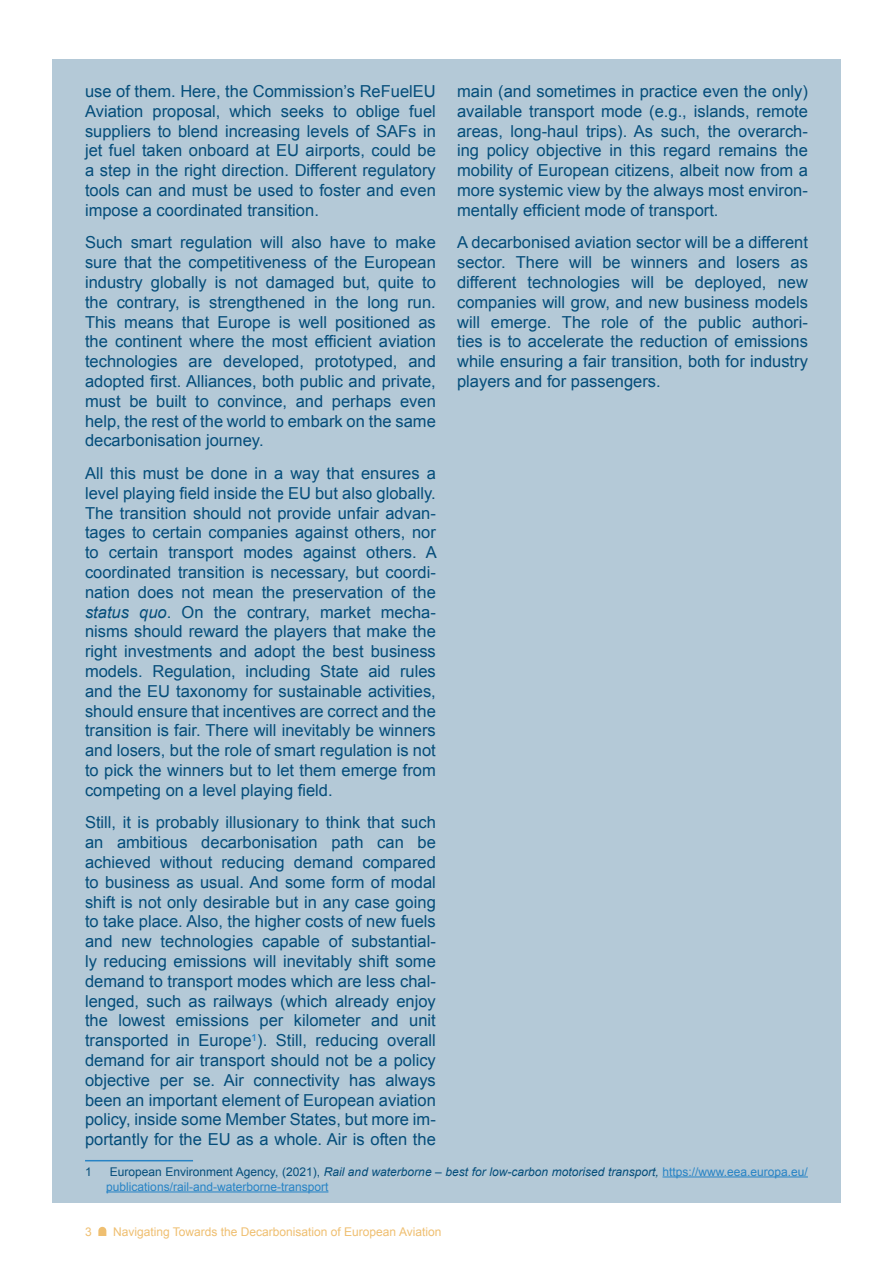
<style>
.page{position:relative;width:893px;height:1263px;background:#fff}
.page>*{position:absolute;margin:0;border:0;box-sizing:border-box;transform-origin:0 0}
.Body_11{font:16.5px/19.8px "Arial";color:#044d7a;text-align:justify}
.Footnote{font:12px/15px "Arial";color:#2783c5}
.t1{font:12px "Arial";color:#efbf71}
.Footnote-2{font:12px "Arial";color:#044d7a}
.s1{font-style:italic}
.s2{color:#044d7a}
.s3{font-style:italic;color:#044d7a}
</style>
<div class="page">
<div style="left:52px;top:60px;width:789px;height:1143px;background:#b4c9d7"></div>
<svg style="left:98px;top:1227px;width:8px;height:9px"></svg>
<hr style="left:85px;top:1160px;width:108px;height:1px;background:#2783c5">
<hr style="left:662px;top:1176px;width:146px;height:1px;background:#2783c5">
<hr style="left:106px;top:1191px;width:222px;height:1px;background:#2783c5">
<p class="Body_11" style="left:85px;top:82px;width:352px">use of them. Here, the Commission’s ReFuelEU Aviation proposal, which seeks to oblige fuel suppliers to blend increasing levels of SAFs in jet fuel taken onboard at EU airports, could be a step in the right direction. Different regulatory tools can and must be used to foster and even impose a coordinated transition.</p>
<p class="Body_11" style="left:85px;top:233px;width:352px">Such smart regulation will also have to make sure that the competitiveness of the European industry globally is not damaged but, quite to the contrary, is strengthened in the long run.<br>This means that Europe is well positioned as the continent where the most efficient aviation technologies are developed, prototyped, and adopted first. Alliances, both public and private, must be built to convince, and perhaps even help, the rest of the world to embark on the same decarbonisation journey.</p>
<p class="Body_11" style="left:85px;top:463px;width:353px">All this must be done in a way that ensures a level playing field inside the EU but also globally.<br>The transition should not provide unfair advan&shy;tages to certain companies against others, nor to certain transport modes against others. A coordinated transition is necessary, but coordi&shy;nation does not mean the preservation of the <span class="s1">status quo</span>. On the contrary, market mecha&shy;nisms should reward the players that make the right investments and adopt the best business models. Regulation, including State aid rules and the EU taxonomy for sustainable activities, should ensure that incentives are correct and the transition is fair. There will inevitably be winners and losers, but the role of smart regulation is not to pick the winners but to let them emerge from competing on a level playing field.</p>
<p class="Body_11" style="left:85px;top:813px;width:352px">Still, it is probably illusionary to think that such an ambitious decarbonisation path can be achieved without reducing demand compared to business as usual. And some form of modal shift is not only desirable but in any case going to take place. Also, the higher costs of new fuels and new technologies capable of substantial&shy;ly reducing emissions will inevitably shift some demand to transport modes which are less chal&shy;lenged, such as railways (which already enjoy the lowest emissions per kilometer and unit transported in Europe<sup>1</sup>). Still, reducing overall demand for air transport should not be a policy objective per se. Air connectivity has always been an important element of European aviation policy, inside some Member States, but more im&shy;portantly for the EU as a whole. Air is often the</p>
<p class="Footnote-2" style="left:85px;top:1163px;width:8px">1</p>
<p class="Footnote" style="left:106px;top:1164px;width:703px;text-indent:4px"><span class="s2">European Environment Agency, (2021),</span> <span class="s3">Rail and waterborne – best for low-carbon motorised transport,</span> https://www.eea.europa.eu/ publications/rail-and-waterborne-transport</p>
<p class="Body_11" style="left:457px;top:82px;width:352px">main (and sometimes in practice even the only) available transport mode (e.g., islands, remote areas, long-haul trips). As such, the overarch&shy;ing policy objective in this regard remains the mobility of European citizens, albeit now from a more systemic view by the always most environ&shy;mentally efficient mode of transport.</p>
<p class="Body_11" style="left:457px;top:233px;width:352px">A decarbonised aviation sector will be a different sector. There will be winners and losers as different technologies will be deployed, new companies will grow, and new business models will emerge. The role of the public authori&shy;ties is to accelerate the reduction of emissions while ensuring a fair transition, both for industry players and for passengers.</p>
<p class="t1" style="left:85px;top:1224px;width:8px">3</p>
<p class="t1" style="left:113px;top:1224px;width:330px">Navigating Towards the Decarbonisation of European Aviation</p>
</div>
